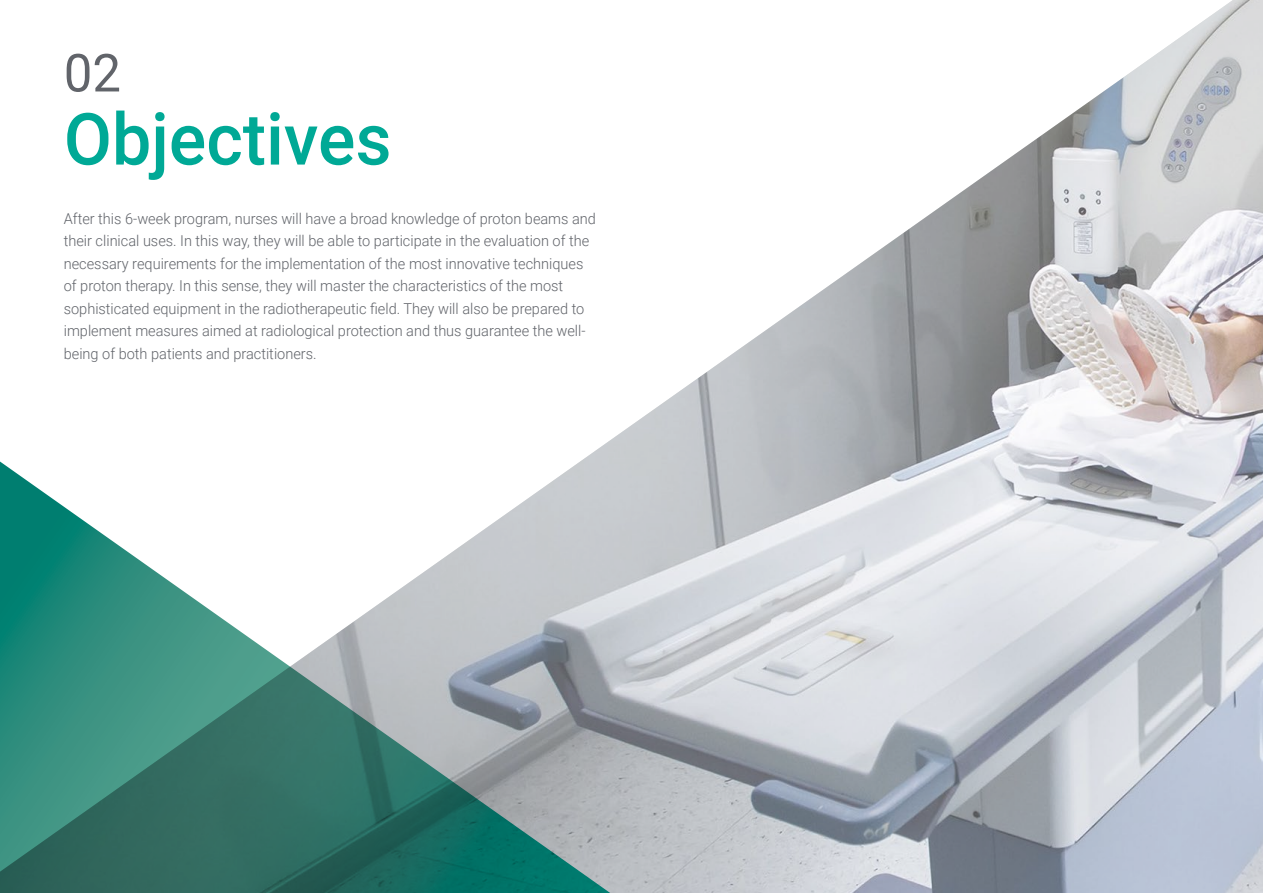
<style>
.page{position:relative;width:1263px;height:893px;background:#fff}
.page>*{position:absolute;margin:0;border:0;box-sizing:border-box;transform-origin:0 0}
.t1{font:500 72px "Roboto";color:#00a996}
.t2{font:52.5px "Roboto";color:#61646a}
.t3{font:300 15px/22.5px "Roboto";color:#61646a}
</style>
<div class="page">
<img style="left:602px;top:0;width:661px;height:893px">
<svg style="left:0;top:446px;width:640px;height:447px"></svg>
<h2 class="t2" style="left:64px;top:36px;width:59px">02</h2>
<h1 class="t1" style="left:64px;top:89px;width:329px">Objectives</h1>
<p class="t3" style="left:64px;top:207px;width:534px">After this 6-week program, nurses will have a broad knowledge of proton beams and their clinical uses. In this way, they will be able to participate in the evaluation of the necessary requirements for the implementation of the most innovative techniques of proton therapy. In this sense, they will master the characteristics of the most sophisticated equipment in the radiotherapeutic field. They will also be prepared to implement measures aimed at radiological protection and thus guarantee the well&shy;being of both patients and practitioners.</p>
</div>
